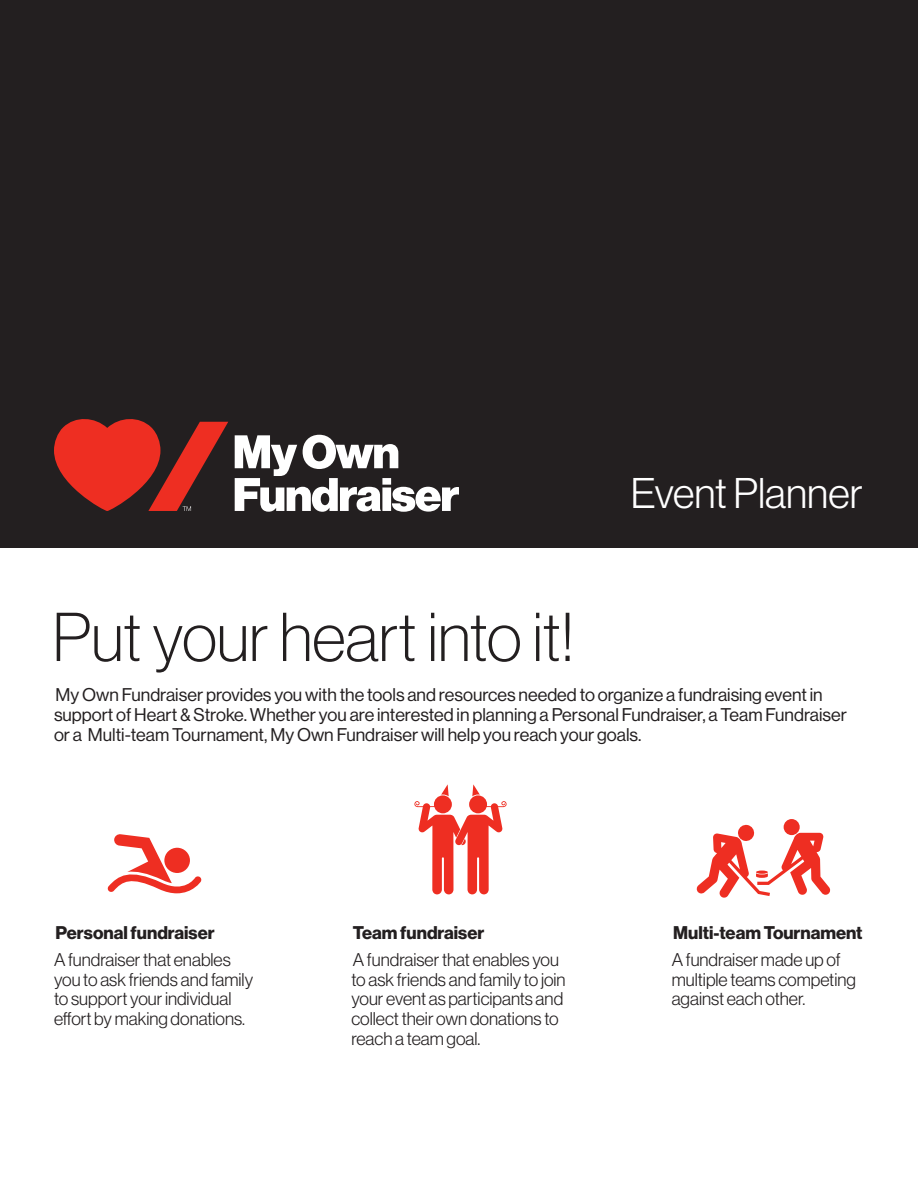
<style>
.page{position:relative;width:918px;height:1188px;background:#fff}
.page>*{position:absolute;margin:0;border:0;box-sizing:border-box;transform-origin:0 0}
.t1{font:67.5px "N Haas Grotesk DS Std 35 X Lt";color:#231f20}
.t2{font:42px "N Haas Grotesk DS Std 45 Lt";color:#fff}
.t3{font:18px/19.8px "N Haas Grotesk DS Std 45 Lt";color:#231f20}
.t4{font:18px/19.8px "N Haas Grotesk DS Std 55 Rg";color:#231f20}
.t5{font:18px "N Haas Grotesk DS Std 75 Bd";color:#231f20}
</style>
<div class="page">
<div style="left:0;top:0;width:918px;height:548px;background:#231f20"></div>
<svg style="left:235px;top:435px;width:224px;height:77px"></svg>
<svg style="left:54px;top:419px;width:174px;height:92px"></svg>
<svg style="left:414px;top:784px;width:93px;height:111px"></svg>
<svg style="left:107px;top:834px;width:95px;height:59px"></svg>
<svg style="left:784px;top:819px;width:16px;height:16px"></svg>
<svg style="left:696px;top:824px;width:135px;height:74px"></svg>
<p class="t2" style="left:631px;top:470px;width:233px">Event Planner</p>
<p class="t1" style="left:52px;top:599px;width:523px">Put your heart into it!</p>
<p class="t4" style="left:54px;top:685px;width:795px">My Own Fundraiser provides you with the tools and resources needed to organize a fundraising event in support of Heart &amp; Stroke. Whether you are interested in planning a Personal Fundraiser, a Team Fundraiser or a Multi-team Tournament, My Own Fundraiser will help you reach your goals.</p>
<p class="t5" style="left:56px;top:922px;width:161px">Personal fundraiser</p>
<p class="t3" style="left:54px;top:950px;width:201px">A fundraiser that enables you to ask friends and family to support your individual effort by making donations.</p>
<p class="t5" style="left:353px;top:922px;width:133px">Team fundraiser</p>
<p class="t3" style="left:351px;top:950px;width:216px">A fundraiser that enables you to ask friends and family to join your event as participants and collect their own donations to reach a team goal.</p>
<p class="t5" style="left:673px;top:922px;width:191px">Multi-team Tournament</p>
<p class="t3" style="left:672px;top:950px;width:186px">A fundraiser made up of multiple teams competing against each other.</p>
</div>
